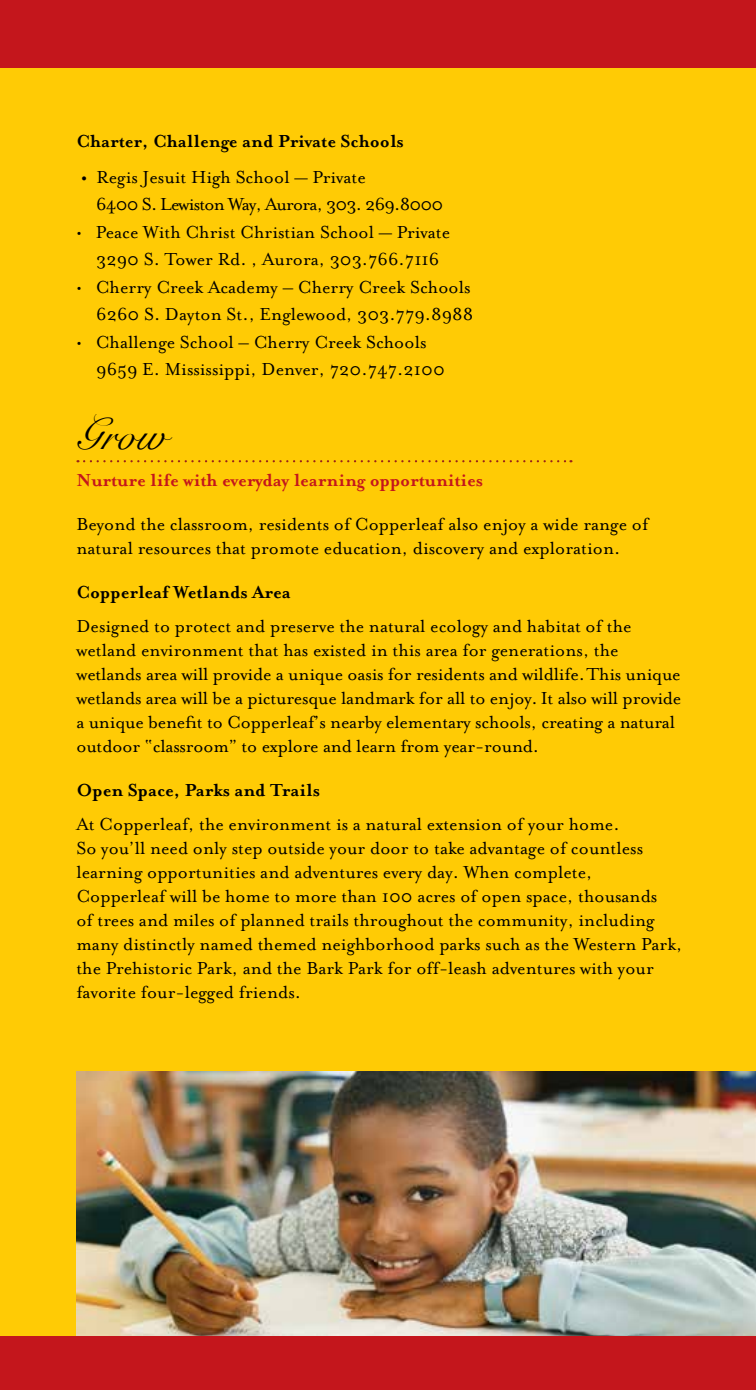
<style>
.page{position:relative;width:756px;height:1390px;background:#c4161c}
.page>*{position:absolute;margin:0;border:0;box-sizing:border-box;transform-origin:0 0}
.t1{font:44px "Snell Roundhand";color:#000}
.t2{font:20px/24px "Mrs Eaves Roman";color:#000}
.t3{font:700 20px "Mrs Eaves";color:#000}
.t4{font:20px/27.6px "Mrs Eaves Roman";letter-spacing:-.04em;color:#000}
.t5{font:700 20px "Mrs Eaves";color:#c4161c}
.s1{font-family:"Mrs Eaves";font-weight:700}
</style>
<div class="page">
<div style="left:0;top:68px;width:756px;height:1267px;background:#ffcb05"></div>
<svg style="left:78px;top:460px;width:493px;height:2px"></svg>
<img style="left:76px;top:1071px;width:680px;height:264px">
<p class="t3" style="left:76px;top:129px;width:329px">Charter, Challenge and Private Schools</p>
<p class="t4" style="left:96px;top:163px;width:349px;text-indent:-15px"><span class="s1">•</span> Regis Jesuit High School — Private<br>6400 S. Lewiston Way, Aurora, 303. 269.8000</p>
<p class="t2" style="left:76px;top:218px;width:375px;line-height:27.6px;text-align:center">• Peace With Christ Christian School — Private<br>3290 S. Tower Rd. , Aurora, 303.766.7116</p>
<p class="t2" style="left:76px;top:273px;width:399px;line-height:27.6px;text-align:right">• Cherry Creek Academy – Cherry Creek Schools<br>6260 S. Dayton St., Englewood, 303.779.8988</p>
<p class="t2" style="left:96px;top:328px;width:350px;line-height:27.6px;text-indent:-20px">• Challenge School – Cherry Creek Schools<br>9659 E. Mississippi, Denver, 720.747.2100</p>
<h1 class="t1" style="left:76px;top:400px;width:92px">Grow</h1>
<p class="t5" style="left:76px;top:469px;width:408px">Nurture life with everyday learning opportunities</p>
<p class="t2" style="left:76px;top:512px;width:573px">Beyond the classroom, residents of Copperleaf also enjoy a wide range of natural resources that promote education, discovery and exploration.</p>
<p class="t3" style="left:76px;top:580px;width:216px">Copperleaf Wetlands Area</p>
<p class="t2" style="left:76px;top:614px;width:607px">Designed to protect and preserve the natural ecology and habitat of the wetland environment that has existed in this area for generations, the wetlands area will provide a unique oasis for residents and wildlife. This unique wetlands area will be a picturesque landmark for all to enjoy. It also will provide a unique benefit to Copperleaf’s nearby elementary schools, creating a natural outdoor “classroom” to explore and learn from year-round.</p>
<p class="t3" style="left:76px;top:778px;width:245px">Open Space, Parks and Trails</p>
<p class="t2" style="left:76px;top:812px;width:608px">At Copperleaf, the environment is a natural extension of your home.<br>So you’ll need only step outside your door to take advantage of countless learning opportunities and adventures every day. When complete, Copperleaf will be home to more than 100 acres of open space, thousands<br>of trees and miles of planned trails throughout the community, including many distinctly named themed neighborhood parks such as the Western Park, the Prehistoric Park, and the Bark Park for off-leash adventures with your favorite four-legged friends.</p>
</div>
